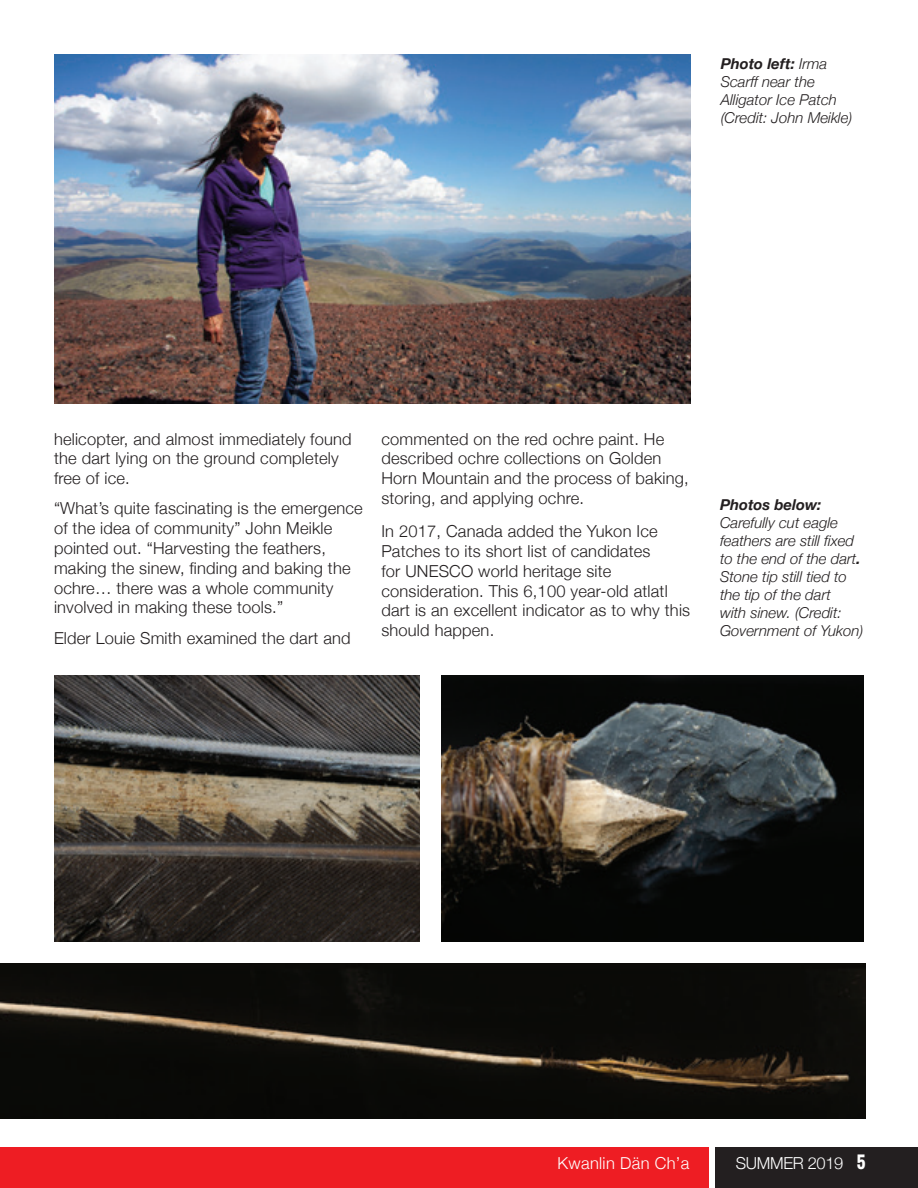
<style>
.page{position:relative;width:918px;height:1188px;background:#fff}
.page>*{position:absolute;margin:0;border:0;box-sizing:border-box;transform-origin:0 0}
.Body{font:300 16.5px/19.8px "Helvetica Neue";letter-spacing:.01em;color:#231f20}
.t1{font:300 16.5px "Helvetica Neue";letter-spacing:.02em;color:#fff}
.t2{font:300 16.5px "Helvetica Neue";letter-spacing:-.02em;color:#fff}
.Caption_LEFT{font:italic 300 15px/18px "Helvetica Neue";color:#231f20}
.s1{font-weight:700}
.s2{font-family:"Oswald";font-weight:700}
</style>
<div class="page">
<div style="left:715px;top:1147px;width:203px;height:41px;background:#231f20"></div>
<div style="left:0;top:1147px;width:709px;height:41px;background:#ee1d23"></div>
<img style="left:54px;top:675px;width:365px;height:266px">
<img style="left:441px;top:675px;width:423px;height:266px">
<img style="left:54px;top:54px;width:637px;height:349px">
<img style="left:0;top:963px;width:866px;height:156px">
<p class="Caption_LEFT" style="left:721px;top:53px;width:133px"><span class="s1">Photo left:</span> Irma<br>Scarff near the<br>Alligator Ice Patch (Credit: John Meikle)</p>
<p class="Body" style="left:54px;top:428px;width:299px">helicopter, and almost immediately found the dart lying on the ground completely free of ice.</p>
<p class="Body" style="left:54px;top:497px;width:310px">“What’s quite fascinating is the emergence of the idea of community” John Meikle pointed out. “Harvesting the feathers, making the sinew, finding and baking the ochre… there was a whole community involved in making these tools.”</p>
<p class="Body" style="left:54px;top:627px;width:298px">Elder Louie Smith examined the dart and</p>
<p class="Body" style="left:381px;top:428px;width:309px">commented on the red ochre paint. He described ochre collections on Golden Horn Mountain and the process of baking, storing, and applying ochre.</p>
<p class="Body" style="left:381px;top:520px;width:310px">In 2017, Canada added the Yukon Ice Patches to its short list of candidates<br>for UNESCO world heritage site consideration. This 6,100 year-old atlatl dart is an excellent indicator as to why this should happen.</p>
<p class="Caption_LEFT" style="left:720px;top:495px;width:145px"><span class="s1">Photos below:<br></span>Carefully cut eagle feathers are still fixed to the end of the dart<span class="s1">.<br></span>Stone tip still tied to the tip of the dart<br>with sinew. (Credit:<br>Government of Yukon)</p>
<p class="t1" style="left:558px;top:1150px;width:133px">Kwanlin Dän Ch’a</p>
<p class="t2" style="left:736px;top:1150px;width:131px">SUMMER 2019 <span class="s2">5</span></p>
</div>
